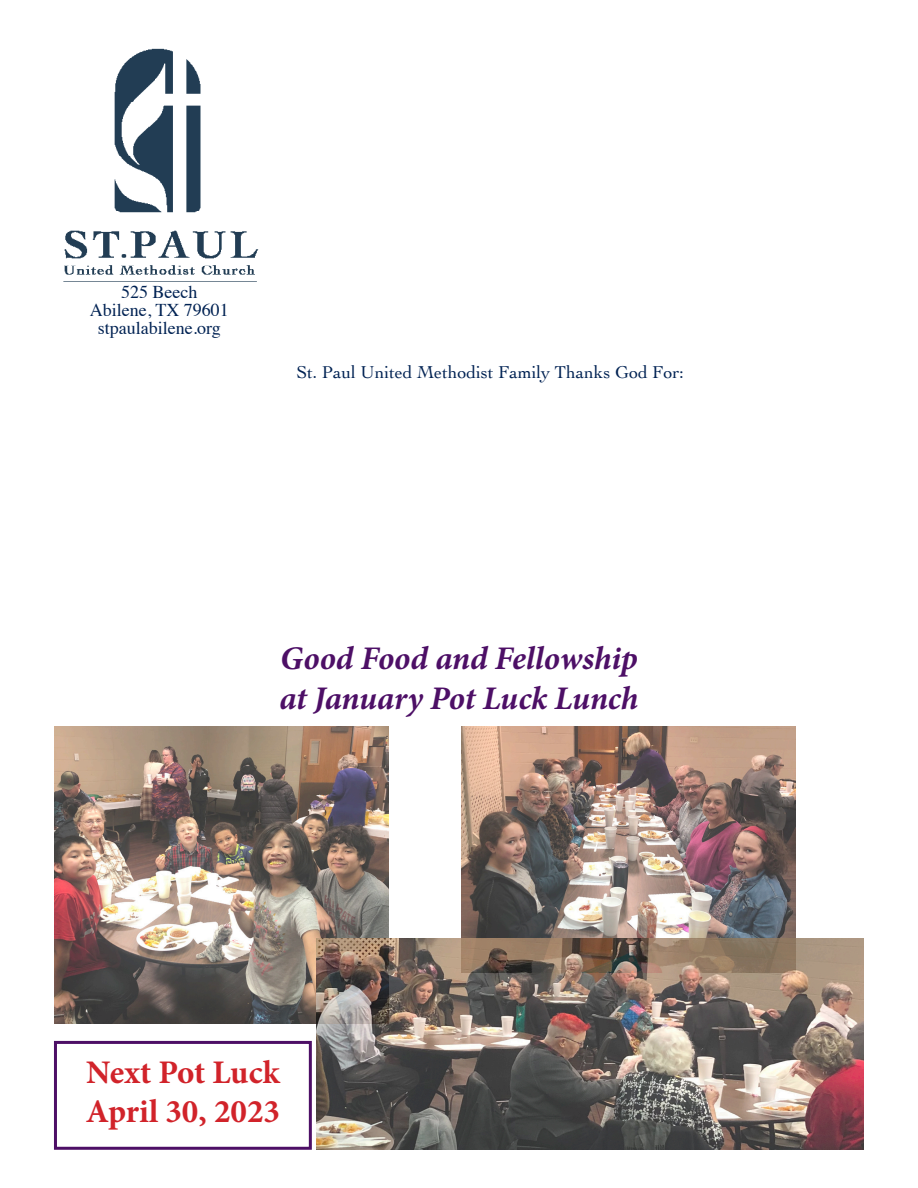
<style>
.page{position:relative;width:918px;height:1188px;background:#fff}
.page>*{position:absolute;margin:0;border:0;box-sizing:border-box;transform-origin:0 0}
.t1{font:italic 700 33px "Minion Pro";letter-spacing:-.005em;color:#4d0f66}
.t2{font:700 33px/39.6px "Minion Pro";color:#d1232a}
.t3{font:18px "Cochin";color:#002253}
.t4{font:18px "Times";color:#002253}
</style>
<div class="page">
<div style="left:54px;top:1041px;width:258px;height:109px;border:3px solid #4d0f66"></div>
<img style="left:63px;top:48px;width:196px;height:234px">
<img style="left:54px;top:726px;width:335px;height:297px">
<img style="left:462px;top:726px;width:333px;height:212px">
<img style="left:317px;top:938px;width:547px;height:212px">
<p class="t4" style="left:121px;top:275px;width:78px">525 Beech</p>
<p class="t4" style="left:90px;top:293px;width:141px">Abilene, TX 79601</p>
<p class="t4" style="left:98px;top:311px;width:125px">stpaulabilene.org</p>
<p class="t3" style="left:297px;top:360px;width:389px">St. Paul United Methodist Family Thanks God For:</p>
<p class="t1" style="left:280px;top:635px;width:359px">Good Food and Fellowship</p>
<p class="t1" style="left:279px;top:675px;width:361px">at January Pot Luck Lunch</p>
<p class="t2" style="left:86px;top:1052px;width:196px">Next Pot Luck<br>April 30, 2023</p>
</div>
